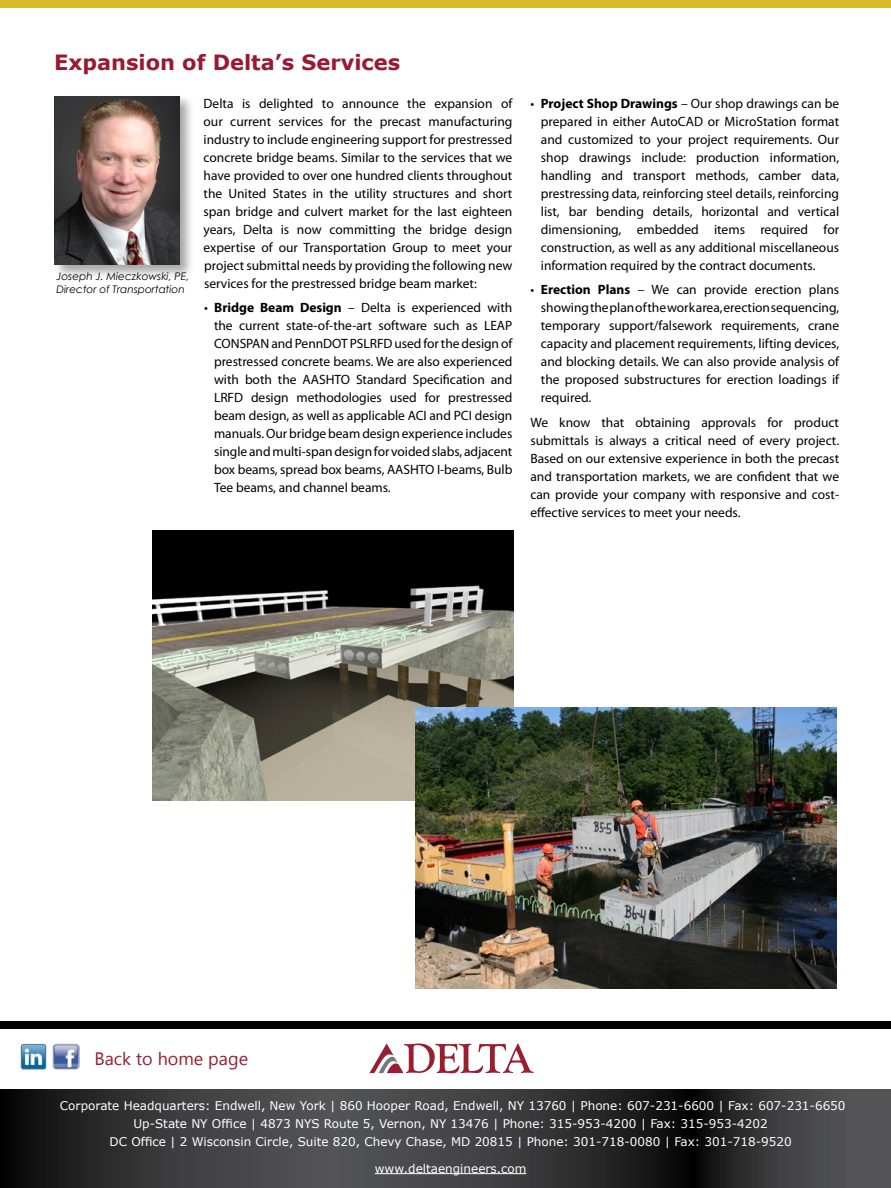
<style>
.page{position:relative;width:891px;height:1188px;background:#fff}
.page>*{position:absolute;margin:0;border:0;box-sizing:border-box;transform-origin:0 0}
.t1{font:700 21px "Verdana";color:#981a32}
.t2{font:18px "Myanmar Text";color:#981e30}
.t3{font:13.5px/18px "Myriad Pro";color:#000;text-align:justify}
.t4{font:12px/18px "Verdana";color:#fff;text-align:center}
.t5{font:italic 10.5px/12.6px "Century Gothic";color:#000}
.s1{font-weight:700}
</style>
<div class="page">
<svg style="left:0;top:1089px;width:891px;height:99px;background:#363637"></svg>
<div style="left:0;top:1022px;width:891px;height:7px;background:#000"></div>
<hr style="left:375px;top:1173px;width:151px;height:1px;background:#fff">
<img style="left:53px;top:1044px;width:26px;height:26px">
<img style="left:20px;top:1043px;width:27px;height:27px">
<svg style="left:369px;top:1043px;width:165px;height:30px"></svg>
<img style="left:152px;top:530px;width:361px;height:271px">
<div style="left:53px;top:94px;width:142px;height:186px;background:#000;opacity:.35"></div>
<img style="left:55px;top:96px;width:125px;height:169px">
<div style="left:0;top:0;width:891px;height:7px;background:#d8ba28"></div>
<img style="left:416px;top:708px;width:421px;height:280px">
<h1 class="t1" style="left:54px;top:49px;width:348px">Expansion of Delta’s Services</h1>
<p class="t3" style="left:204px;top:94px;width:310px">Delta is delighted to announce the expansion of our current services for the precast manufacturing industry to include engineering support for prestressed concrete bridge beams. Similar to the services that we have provided to over one hundred clients throughout the United States in the utility structures and short span bridge and culvert market for the last eighteen years, Delta is now committing the bridge design expertise of our Transportation Group to meet your project submittal needs by providing the following new services for the prestressed bridge beam market:</p>
<p class="t3" style="left:214px;top:299px;width:300px;text-indent:-10px">• <span class="s1">Bridge Beam Design</span> – Delta is experienced with the current state-of-the-art software such as LEAP CONSPAN and PennDOT PSLRFD used for the design of prestressed concrete beams. We are also experienced with both the AASHTO Standard Specification and LRFD design methodologies used for prestressed beam design, as well as applicable ACI and PCI design manuals. Our bridge beam design experience includes single and multi-span design for voided slabs, adjacent box beams, spread box beams, AASHTO I-beams, Bulb Tee beams, and channel beams.</p>
<p class="t5" style="left:56px;top:270px;width:134px">Joseph J. Mieczkowski, PE,<br>Director of Transportation</p>
<p class="t3" style="left:541px;top:94px;width:300px;text-indent:-11px">• <span class="s1">Project Shop Drawings</span> – Our shop drawings can be prepared in either AutoCAD or MicroStation format and customized to your project requirements. Our shop drawings include: production information, handling and transport methods, camber data, prestressing data, reinforcing steel details, reinforcing list, bar bending details, horizontal and vertical dimensioning, embedded items required for construction, as well as any additional miscellaneous information required by the contract documents.</p>
<p class="t3" style="left:541px;top:281px;width:300px;text-indent:-11px">• <span class="s1">Erection Plans</span> – We can provide erection plans showing the plan of the work area, erection sequencing, temporary support/falsework requirements, crane capacity and placement requirements, lifting devices, and blocking details. We can also provide analysis of the proposed substructures for erection loadings if required.</p>
<p class="t3" style="left:530px;top:413px;width:310px">We know that obtaining approvals for product submittals is always a critical need of every project.<br>Based on our extensive experience in both the precast and transportation markets, we are confident that we can provide your company with responsive and cost&shy;effective services to meet your needs.</p>
<h2 class="t2" style="left:94px;top:1048px;width:155px">Back to home page</h2>
<p class="t4" style="left:60px;top:1096px;width:787px">Corporate Headquarters: Endwell, New York | 860 Hooper Road, Endwell, NY 13760 | Phone: 607-231-6600 | Fax: 607-231-6650<br>Up-State NY Office | 4873 NYS Route 5, Vernon, NY 13476 | Phone: 315-953-4200 | Fax: 315-953-4202<br>DC Office | 2 Wisconsin Circle, Suite 820, Chevy Chase, MD 20815 | Phone: 301-718-0080 | Fax: 301-718-9520</p>
<p class="t4" style="left:375px;top:1159px;width:153px">www.deltaengineers.com</p>
</div>
